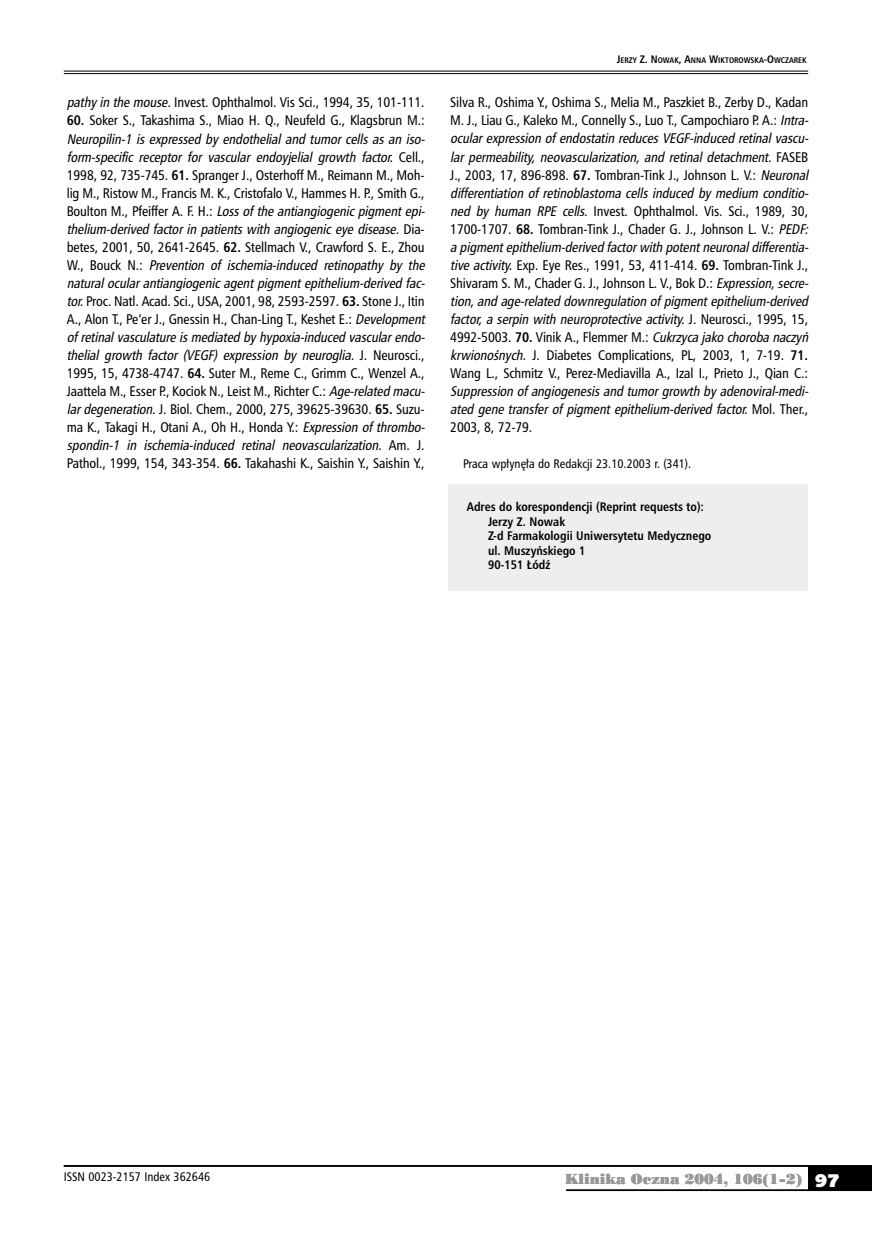
<style>
.page{position:relative;width:872px;height:1234px;background:#fff}
.page>*{position:absolute;margin:0;border:0;box-sizing:border-box;transform-origin:0 0}
.t1{font:13.5px/18px "Humnst 777 Cn PL";letter-spacing:-.01em;color:#000}
.t2{font:italic 13.5px/18px "Humnst 777 Cn PL";color:#000;text-align:justify}
.t3{font:13.5px "Poster Bodoni PL";color:#98989c}
.t4{font:700 12px/14.4px "Humnst 777 Cn PL";color:#000}
.t5{font:12px "Humnst 777 Cn PL";color:#000}
.t6{font:700 7.8px "Humnst 777 Cn PL";color:#000}
.s1{font-style:italic}
.s2{font-weight:700}
.s3{font-size:10.5px}
.s4{font-style:normal}
.s5{font-family:"Humanst 531 U Blk PL";font-size:18px;color:#fff}
</style>
<div class="page">
<hr style="left:64px;top:71px;width:744px;height:1px;background:#000">
<hr style="left:64px;top:73px;width:744px;height:1px;background:#000">
<div style="left:808px;top:1165px;width:64px;height:25px;background:#000"></div>
<hr style="left:64px;top:1164px;width:808px;height:2px;background:#000">
<hr style="left:566px;top:1189px;width:306px;height:1px;background:#000">
<div style="left:449px;top:483px;width:359px;height:108px;background:#edeeef"></div>
<p class="t1" style="left:67px;top:93px;width:359px"><span class="s1">pathyin themouse.</span>Invest. Ophthalmol. Vis Sci., 1994, 35, 101-111.</p>
<p class="t1" style="left:67px;top:111px;width:363px"><span class="s2">60.</span> Soker S., Takashima S., Miao H. Q., Neufeld G., Klagsbrun M.:<br><span class="s1">Neuropilin-1 is expressed by endothelial and tumor cells as an iso&shy;form-specific receptor for vascular endoyjelial growth factor.</span> C e l l . , 1998, 92, 735-745. <span class="s2">61.</span> Spranger J., Osterhoff M., Reimann M., Moh&shy;lig M., Ristow M., Francis M. K., Cristofalo V., Hammes H. P., Smith G., B o u l t o n M . , Pfe i ffe r A . F. H . : <span class="s1">Lossoftheantiangiogenicpigmentepi&shy;thelium-derived factor in patients with angiogenic eye disease.</span> D i a - betes, 2001, 50, 2641-2645. <span class="s2">62.</span> Stellmach V., Crawford S. E., Zhou W . , B o u c k N . : <span class="s1">Prevention of ischemia-induced retinopathy by the naturalocularantiangiogenicagentpigmentepithelium-derived fac&shy;tor.</span>Proc. Natl. Acad. Sci., USA, 2001, 98, 2593-2597. <span class="s2">63.</span> Stone J., Itin A., Alon T., Pe’er J., Gnessin H., Chan-Ling T., Keshet E.: <span class="s1">Development ofretinalvasculatureismediated byhypoxia-induced vascularendo&shy;thelial growth factor (VEGF) expression by neuroglia.</span> J . N e u r o s c i . , 1995, 15, 4738-4747. <span class="s2">64.</span> Suter M., Reme C., Grimm C., Wenzel A., Jaattela M., Esser P., Kociok N., Leist M., Richter C.: <span class="s1">Age-related macu&shy;lardegeneration.</span>J. Biol. Chem., 2000, 275, 39625-39630. <span class="s2">65.</span> Suzu&shy;ma K., Takagi H., Otani A., Oh H., Honda Y.: <span class="s1">Expression ofthrombo&shy;spondin-1 in ischemia-induced retinal neovascularization.</span> A m . J .<br>Pathol., 1999, 154, 343-354. <span class="s2">66.</span> Takahashi K., Saishin Y., Saishin Y.,</p>
<p class="t6" style="left:616px;top:55px;width:191px"><span class="s3">J</span>ERZY <span class="s3">Z. N</span>OWAK<span class="s3">, A</span>NNA <span class="s3">W</span> IKTOROWSKA<span class="s3">--O</span>WCZAREK</p>
<p class="t1" style="left:450px;top:93px;width:363px">Silva R., Oshima Y., Oshima S., Melia M., Paszkiet B., Zerby D., Kadan M. J., Liau G., Kaleko M., Connelly S., Luo T., Campochiaro P. A.: <span class="s1">Intra&shy;ocularexpression ofendostatin reducesVEGF-induced retinalvascu&shy;lar permeability, neovascularization, and retinal detachment.</span> FA S E B J., 2003, 17, 896-898. <span class="s2">67.</span> Tombran-Tink J., Johnson L. V.: <span class="s1">Neuronal differentiation of retinoblastoma cells induced by medium conditio&shy;ned by human RPE cells.</span> Invest. Ophthalmol. Vis. Sci., 1989, 30, 1700-1707. <span class="s2">68.</span> Tombran-Tink J., Chader G. J., Johnson L. V.: <span class="s1">PEDF: a pigmentepithelium-derived factorwith potentneuronaldifferentia&shy;tive activity.</span> Exp. Eye Res., 1991, 53, 411-414. <span class="s2">69.</span> Tombran-Tink J., Shivaram S. M., Chader G. J., Johnson L. V., Bok D.: <span class="s1">Expression,secre&shy;tion,and age-related downregulation ofpigmentepithelium-derived factor, a serpin with neuroprotective activity.</span> J . N e u r o s c i . , 1 9 9 5 , 1 5 , 4992-5003. <span class="s2">70.</span> Vinik A., Flemmer M.: <span class="s1">Cukrzycajako chorobanaczyń krwionośnych.</span> J. Diabetes Complications, PL, 2003, 1, 7-19. <span class="s2">71.<br></span>Wang L., Schmitz V., Perez-Mediavilla A., Izal I., Prieto J., Qian C.:</p>
<p class="t2" style="left:450px;top:381px;width:359px">Suppression ofangiogenesisand tumorgrowth byadenoviral-medi&shy;ated gene transfer of pigment epithelium-derived factor. <span class="s4">M o l . T h e r. , 2003, 8, 72-79.</span></p>
<p class="t5" style="left:463px;top:455px;width:230px">Praca wpłynęła do Redakcji 23.10.2003 r. (341).</p>
<p class="t4" style="left:488px;top:499px;width:225px;text-indent:-21px">Adres do korespondencji (Reprint requests to):<br>Jerzy Z. Nowak<br>Z-d Farmakologii Uniwersytetu Medycznego ul. Muszyńskiego 1<br>90-151 Łódź</p>
<p class="t5" style="left:64px;top:1168px;width:148px">ISSN 0023-2157 Index 362646</p>
<p class="t3" style="left:565px;top:1169px;width:276px">Klinika Oczna 2004, 106(1-2) <span class="s5">97</span></p>
</div>
